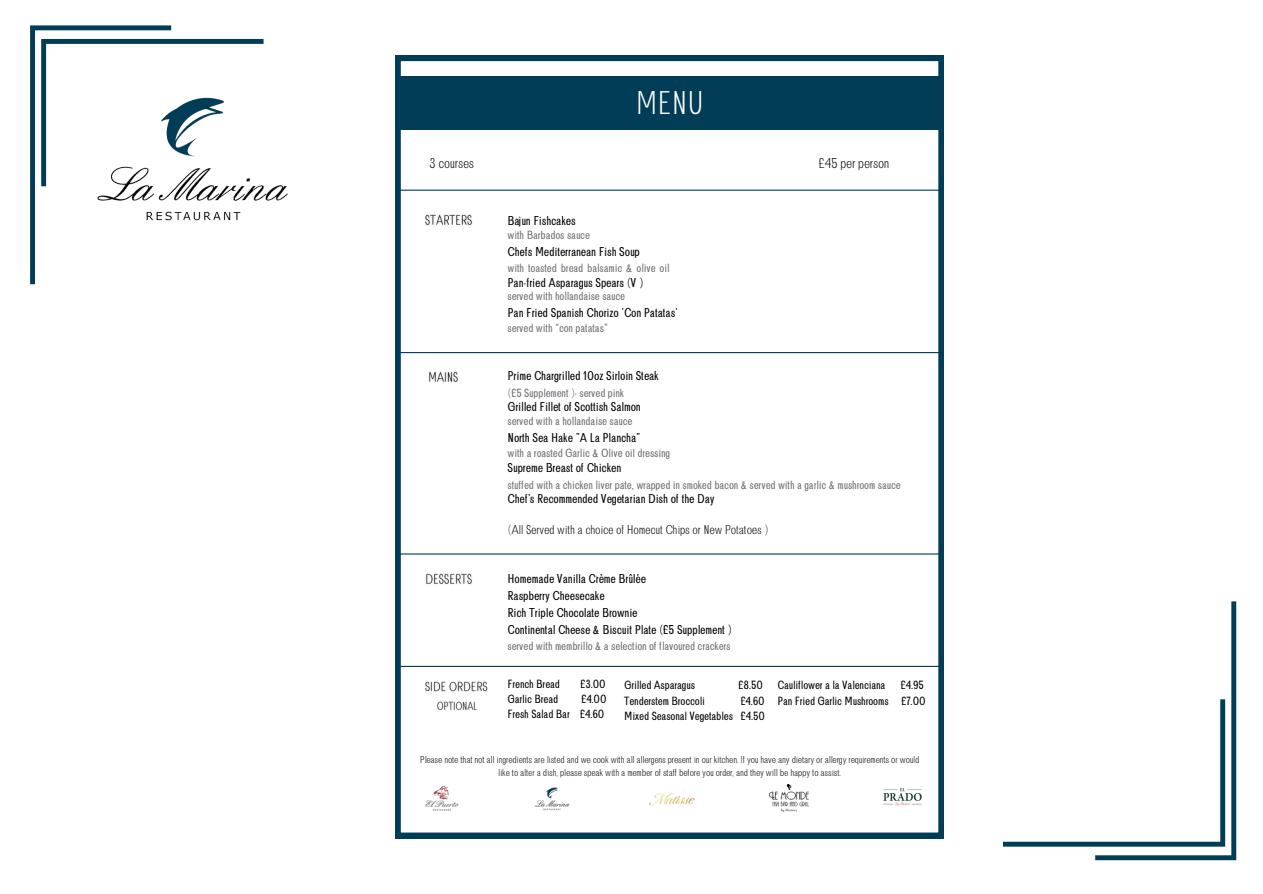
<style>
.page{position:relative;width:1263px;height:894px;background:#fff}
.page>*{position:absolute;margin:0;border:0;box-sizing:border-box;transform-origin:0 0}
.t1{font:300 31.2px "Brendon";color:#fff}
.t2{font:300 13.65px "Brendon";color:#020301}
.t3{font:12.3px/17px "Brendon";color:#000}
.t4{font:300 12.3px "Brendon";color:#000}
.t5{font:11.4px "Brendon";color:#6e7075}
.t6{font:11.4px/15.3px "Brendon";color:#000;text-align:right}
.t7{font:300 9.6px/12.9px "Brendon";color:#000;text-align:center}
</style>
<div class="page">
<svg style="left:30px;top:25px;width:233px;height:259px"></svg>
<svg style="left:1003px;top:601px;width:233px;height:259px"></svg>
<img style="left:89px;top:89px;width:199px;height:151px">
<svg style="left:395px;top:55px;width:549px;height:782px"></svg>
<hr style="left:397px;top:189px;width:547px;height:2px;background:#013d56">
<hr style="left:395px;top:352px;width:547px;height:1px;background:#013d56">
<hr style="left:395px;top:553px;width:547px;height:1px;background:#013d56">
<hr style="left:397px;top:665px;width:547px;height:1px;background:#013d56">
<p class="t1" style="left:635px;top:84px;width:70px">MENU</p>
<p class="t2" style="left:429px;top:155px;width:46px">3 courses</p>
<p class="t2" style="left:819px;top:155px;width:72px">£45 per person</p>
<h3 class="t3" style="left:508px;top:213px;width:70px">Bajun Fishcakes</h3>
<h3 class="t3" style="left:508px;top:243px;width:134px">Chefs Mediterranean Fish Soup</h3>
<h3 class="t3" style="left:508px;top:274px;width:134px">Pan-fried Asparagus Spears (V)</h3>
<h3 class="t3" style="left:508px;top:304px;width:172px">Pan Fried Spanish Chorizo 'Con Patatas'</h3>
<h3 class="t5" style="left:508px;top:228px;width:84px">with Barbados sauce</h3>
<p class="t5" style="left:508px;top:261px;width:163px">with toasted bread balsamic &amp; olive oil</p>
<p class="t5" style="left:508px;top:289px;width:119px">served with hollandaise sauce</p>
<p class="t5" style="left:508px;top:321px;width:102px">served with “con patatas”</p>
<h3 class="t3" style="left:508px;top:368px;width:153px">Prime Chargrilled 10oz Sirloin Steak</h3>
<h3 class="t3" style="left:508px;top:398px;width:135px">Grilled Fillet of Scottish Salmon</h3>
<h3 class="t3" style="left:508px;top:429px;width:134px">North Sea Hake "A La Plancha"</h3>
<h3 class="t3" style="left:508px;top:459px;width:115px">Supreme Breast of Chicken</h3>
<h3 class="t3" style="left:508px;top:490px;width:208px">Chef’s Recommended Vegetarian Dish of the Day</h3>
<h3 class="t4" style="left:508px;top:521px;width:259px">(All Served with a choice of Homecut Chips or New Potatoes)</h3>
<p class="t5" style="left:508px;top:386px;width:118px">(£5 Supplement) - served pink</p>
<p class="t5" style="left:508px;top:414px;width:126px">served with a hollandaise sauce</p>
<p class="t5" style="left:508px;top:446px;width:164px">with a roasted Garlic &amp; Olive oil dressing</p>
<p class="t5" style="left:508px;top:477px;width:395px">stuffed with a chicken liver pate, wrapped in smoked bacon &amp; served with a garlic &amp; mushroom sauce</p>
<h3 class="t3" style="left:508px;top:570px;width:222px">Homemade Vanilla Crème Brûlée<br>Raspberry Cheesecake<br>Rich Triple Chocolate Brownie<br>Continental Cheese &amp; Biscuit Plate (£5 Supplement)</h3>
<h3 class="t5" style="left:508px;top:639px;width:224px">served with membrillo &amp; a selection of flavoured crackers</h3>
<h3 class="t6" style="left:508px;top:676px;width:54px">French Bread</h3>
<h3 class="t6" style="left:580px;top:676px;width:27px">£3.00</h3>
<h3 class="t6" style="left:508px;top:691px;width:52px">Garlic Bread</h3>
<h3 class="t6" style="left:581px;top:691px;width:27px">£4.00</h3>
<h3 class="t6" style="left:508px;top:706px;width:64px">Fresh Salad Bar</h3>
<h3 class="t6" style="left:580px;top:706px;width:26px">£4.60</h3>
<p class="t6" style="left:624px;top:677px;width:72px">Grilled Asparagus</p>
<p class="t6" style="left:738px;top:677px;width:26px">£8.50</p>
<p class="t6" style="left:624px;top:693px;width:82px">Tenderstem Broccoli</p>
<p class="t6" style="left:740px;top:693px;width:26px">£4.60</p>
<p class="t6" style="left:624px;top:708px;width:110px">Mixed Seasonal Vegetables</p>
<p class="t6" style="left:741px;top:708px;width:26px">£4.50</p>
<p class="t6" style="left:777px;top:677px;width:109px">Cauliflower a la Valenciana</p>
<p class="t6" style="left:777px;top:677px;width:150px">£4.95<br>Pan Fried Garlic Mushrooms £7.00</p>
<h3 class="t7" style="left:420px;top:752px;width:501px">Please note that not all ingredients are listed and we cook with all allergens present in our kitchen. If you have any dietary or allergy requirements or would like to alter a dish, please speak with a member of staff before you order, and they will be happy to assist.</h3>
</div>
